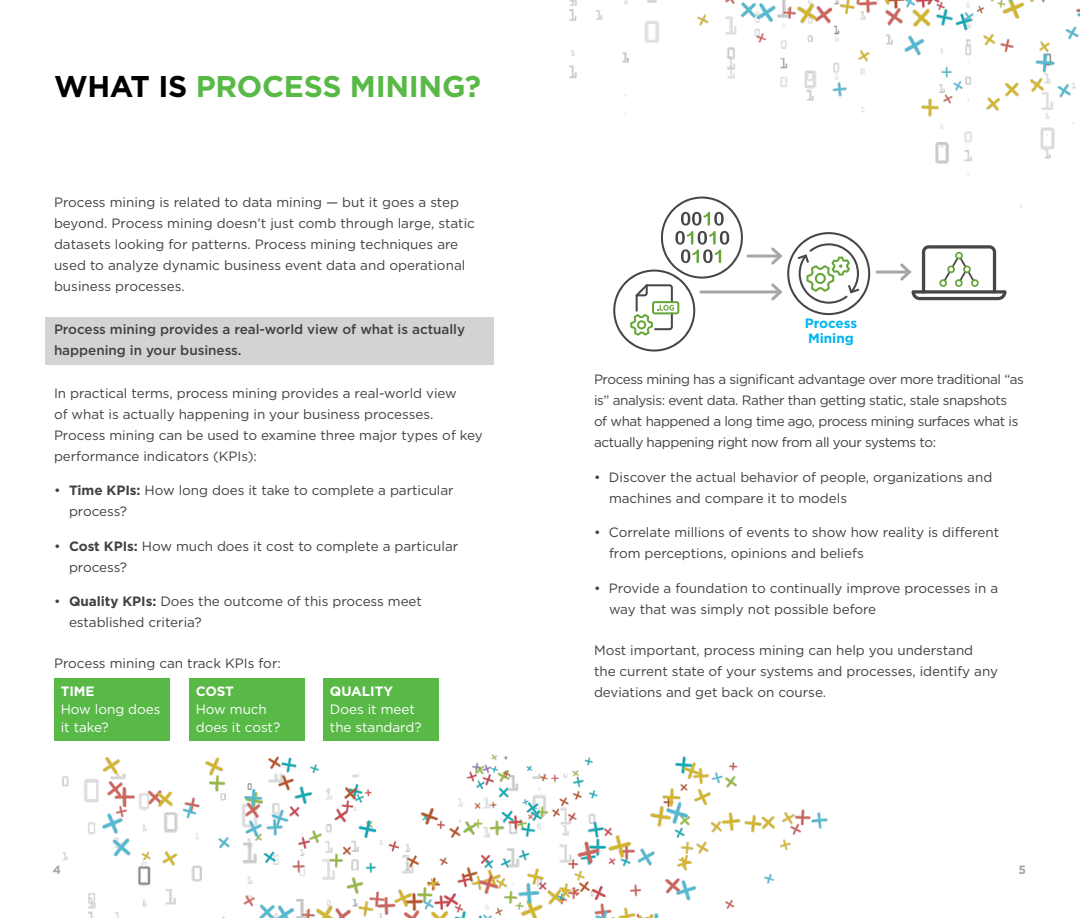
<style>
.page{position:relative;width:1080px;height:918px;background:#fff}
.page>*{position:absolute;margin:0;border:0;box-sizing:border-box;transform-origin:0 0}
.Headings{font:700 30px "Gotham";letter-spacing:-.01em;color:#58b947}
.Body_Text{font:13.5px/21px "Gotham";letter-spacing:-.005em;color:#414042}
.Body_Text-2{font:13.5px/21px "Gotham";letter-spacing:-.03em;color:#414042}
.Body_Text-3{font:500 13.5px/21px "Gotham";letter-spacing:-.005em;color:#414042}
.Body_Black_Subhead{font:13.5px/18px "Gotham";letter-spacing:-.005em;color:#fff}
.Body_Black_Subhead-2{font:700 13.5px "Gotham";letter-spacing:-.005em;color:#fff}
.Body_Text-4{font:700 13.5px/15px "Gotham";color:#00b5ef}
.t1{font:700 12px "Gotham";color:#a3a7aa}
.s1{color:#000}
.s2{font-weight:700}
</style>
<div class="page">
<img style="left:569px;top:0;width:511px;height:316px">
<img style="left:45px;top:364px;width:783px;height:554px">
<div style="left:45px;top:317px;width:449px;height:47px;background:#d2d4d4"></div>
<div style="left:54px;top:678px;width:116px;height:63px;background:#58b947"></div>
<div style="left:189px;top:678px;width:116px;height:63px;background:#58b947"></div>
<div style="left:323px;top:678px;width:116px;height:63px;background:#58b947"></div>
<svg style="left:613px;top:197px;width:130px;height:155px"></svg>
<hr style="left:748px;top:255px;width:32px;height:3px;background:#a3a7aa">
<hr style="left:877px;top:271px;width:32px;height:3px;background:#a3a7aa">
<svg style="left:898px;top:245px;width:108px;height:55px"></svg>
<hr style="left:701px;top:290px;width:79px;height:3px;background:#a3a7aa">
<svg style="left:768px;top:232px;width:102px;height:83px"></svg>
<p class="Headings" style="left:54px;top:67px;width:429px"><span class="s1">WHAT IS</span> PROCESS MINING?</p>
<p class="Body_Text" style="left:54px;top:192px;width:423px">Process mining is related to data mining — but it goes a step beyond. Process mining doesn’t just comb through large, static datasets looking for patterns. Process mining techniques are used to analyze dynamic business event data and operational business processes.</p>
<p class="Body_Text-3" style="left:54px;top:319px;width:413px">Process mining provides a real-world view of what is actually happening in your business.</p>
<p class="Body_Text" style="left:54px;top:382px;width:430px">In practical terms, process mining provides a real-world view<br>of what is actually happening in your business processes.<br>Process mining can be used to examine three major types of key performance indicators (KPIs):</p>
<p class="Body_Text" style="left:69px;top:479px;width:386px;text-indent:-15px">• <span class="s2">Time KPIs:</span> How long does it take to complete a particular process?</p>
<p class="Body_Text" style="left:69px;top:535px;width:391px;text-indent:-15px">• <span class="s2">Cost KPIs:</span> How much does it cost to complete a particular process?</p>
<p class="Body_Text" style="left:69px;top:590px;width:355px;text-indent:-15px">• <span class="s2">Quality KPIs:</span> Does the outcome of this process meet established criteria?</p>
<p class="Body_Text" style="left:54px;top:653px;width:228px">Process mining can track KPIs for:</p>
<p class="Body_Black_Subhead-2" style="left:61px;top:682px;width:35px">TIME</p>
<p class="Body_Black_Subhead" style="left:61px;top:699px;width:101px">How long does it take?</p>
<p class="Body_Black_Subhead-2" style="left:196px;top:682px;width:40px">COST</p>
<p class="Body_Black_Subhead" style="left:196px;top:699px;width:86px">How much does it cost?</p>
<p class="Body_Black_Subhead-2" style="left:330px;top:682px;width:65px">QUALITY</p>
<p class="Body_Black_Subhead" style="left:330px;top:699px;width:93px">Does it meet the standard?</p>
<p class="Body_Text-4" style="left:805px;top:315px;width:54px">Process<br>Mining</p>
<p class="Body_Text-2" style="left:594px;top:369px;width:432px">Process mining has a significant advantage over more traditional “as is” analysis: event data. Rather than getting static, stale snapshots<br>of what happened a long time ago, process mining surfaces what is actually happening right now from all your systems to:</p>
<p class="Body_Text" style="left:609px;top:466px;width:385px;text-indent:-15px">• Discover the actual behavior of people, organizations and machines and compare it to models</p>
<p class="Body_Text" style="left:609px;top:522px;width:392px;text-indent:-15px">• Correlate millions of events to show how reality is different from perceptions, opinions and beliefs</p>
<p class="Body_Text" style="left:609px;top:577px;width:391px;text-indent:-15px">• Provide a foundation to continually improve processes in a way that was simply not possible before</p>
<p class="Body_Text" style="left:594px;top:640px;width:406px">Most important, process mining can help you understand the current state of your systems and processes, identify any deviations and get back on course.</p>
<p class="t1" style="left:53px;top:862px;width:10px">4</p>
<p class="t1" style="left:1018px;top:862px;width:9px">5</p>
</div>
